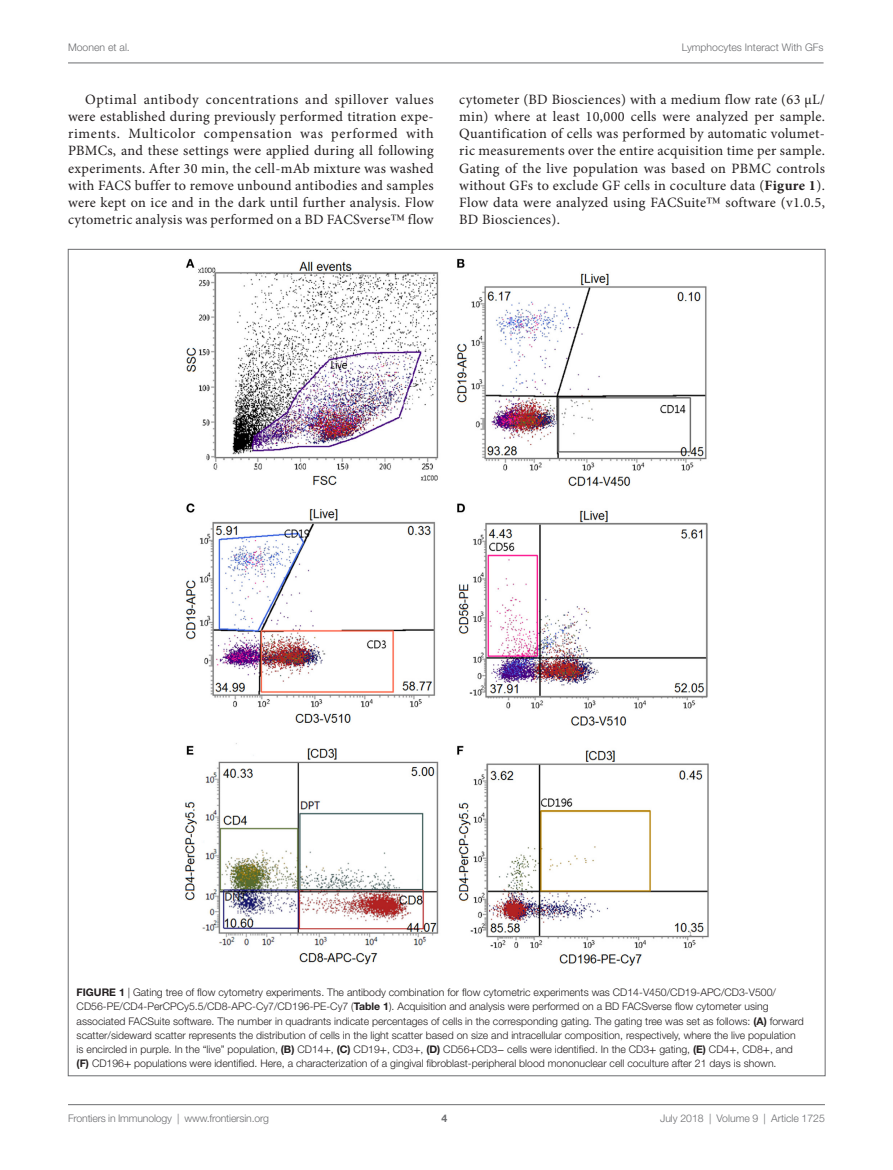
<style>
.page{position:relative;width:893px;height:1170px;background:#fff}
.page>*{position:absolute;margin:0;border:0;box-sizing:border-box;transform-origin:0 0}
.t1{font:14.25px/17.2px "Minion Pro";letter-spacing:.025em;color:#231f20;text-align:justify}
.t2{font:300 10.5px/14.2px "Helvetica Neue LT Std";color:#231f20}
.t3{font:300 10.5px "Helvetica Neue LT Std";color:#6c6d70}
.t4{font:700 10.5px "Helvetica Neue LT Std";color:#6c6d70}
.s1{font-family:"STIX General"}
.s2{font-weight:700}
.s3{font-family:"STIX General";font-weight:400}
</style>
<div class="page">
<img style="left:185px;top:258px;width:524px;height:707px">
<hr style="left:68px;top:63px;width:756px;height:1px;background:#6c6d70">
<hr style="left:68px;top:1104px;width:757px;height:1px;background:#6c6d70">
<p class="t3" style="left:68px;top:41px;width:63px">Moonen et al.</p>
<p class="t3" style="left:682px;top:41px;width:143px">Lymphocytes Interact With GFs</p>
<p class="t1" style="left:68px;top:90px;width:367px;text-indent:17px">Optimal antibody concentrations and spillover values were established during previously performed titration expe&shy;riments. Multicolor compensation was performed with PBMCs, and these settings were applied during all following experiments. After 30 min, the cell-mAb mixture was washed with FACS buffer to remove unbound antibodies and samples were kept on ice and in the dark until further analysis. Flow cytometric analysis was performed on a BD FACSverse<span class="s1">™</span> flow</p>
<p class="t1" style="left:459px;top:90px;width:367px">cytometer (BD Biosciences) with a medium flow rate (63 µL/ min) where at least 10,000 cells were analyzed per sample.<br>Quantification of cells was performed by automatic volumet&shy;ric measurements over the entire acquisition time per sample.<br>Gating of the live population was based on PBMC controls without GFs to exclude GF cells in coculture data (<span class="s2">Figure 1</span>).<br>Flow data were analyzed using FACSuite<span class="s1">™</span> software (v1.0.5, BD Biosciences).</p>
<p class="t2" style="left:77px;top:984px;width:729px"><span class="s2">FIGURE 1</span> | Gating tree of flow cytometry experiments. The antibody combination for flow cytometric experiments was CD14-V450/CD19-APC/CD3-V500/ CD56-PE/CD4-PerCPCy5.5/CD8-APC-Cy7/CD196-PE-Cy7 (<span class="s2">TABLE 1</span>). Acquisition and analysis were performed on a BD FACSverse flow cytometer using associated FACSuite software. The number in quadrants indicate percentages of cells in the corresponding gating. The gating tree was set as follows: <span class="s2">(A)</span> forward scatter/sideward scatter represents the distribution of cells in the light scatter based on size and intracellular composition, respectively, where the live population is encircled in purple. In the “live” population, <span class="s2">(B)</span> CD14<span class="s3">+</span>, <span class="s2">(C)</span> CD19<span class="s3">+</span>, CD3<span class="s3">+</span>, <span class="s2">(D)</span> CD56<span class="s3">+</span>CD3<span class="s3">−</span> cells were identified. In the CD3<span class="s3">+</span> gating, <span class="s2">(E)</span> CD4<span class="s3">+</span>, CD8<span class="s3">+</span>, and <span class="s2">(F)</span> CD196<span class="s3">+</span> populations were identified. Here, a characterization of a gingival fibroblast-peripheral blood mononuclear cell coculture after 21 days is shown.</p>
<p class="t3" style="left:68px;top:1111px;width:203px">Frontiers in Immunology | www.frontiersin.org</p>
<p class="t3" style="left:660px;top:1111px;width:166px">July 2018 | Volume 9 | Article 1725</p>
<p class="t4" style="left:441px;top:1111px;width:7px">4</p>
</div>
